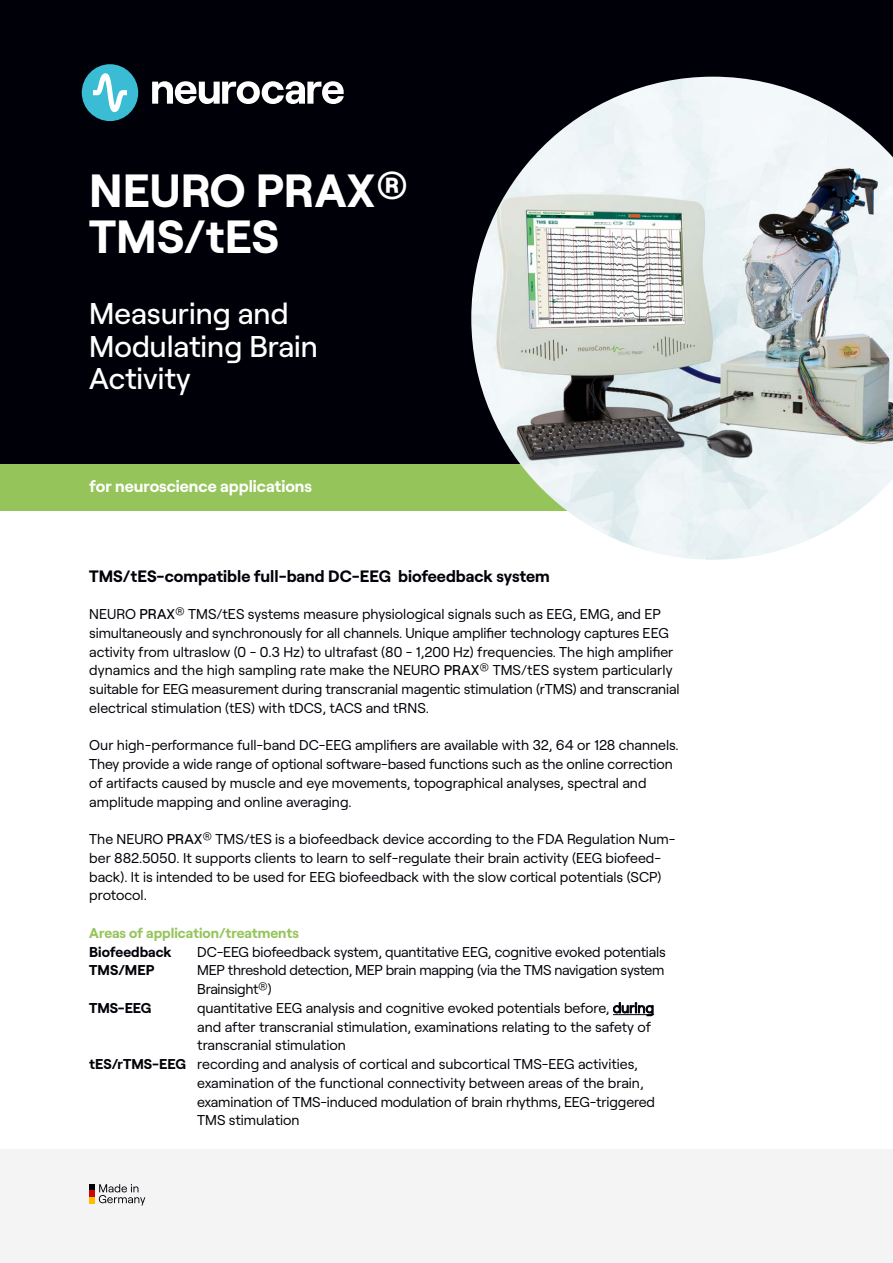
<style>
.page{position:relative;width:893px;height:1263px;background:#fff}
.page>*{position:absolute;margin:0;border:0;box-sizing:border-box;transform-origin:0 0}
.t1{font:700 46.5px/46.8px "Roobert";color:#fff}
.t2{font:500 30px/32.8px "Roobert";color:#fff}
.t3{font:700 16.5px "Roobert";color:#000008}
.t4{font:700 16.5px "Roobert";color:#fff}
.t5{font:14.25px/18.8px "Roobert";letter-spacing:-.005em;color:#000008}
.t6{font:700 14.25px "Roobert";color:#95c45a}
.t7{font:700 14.25px "Roobert";color:#000008}
.s1{font-weight:500}
.s2{font-weight:700}
</style>
<div class="page">
<div style="left:0;top:0;width:893px;height:464px;background:#000008"></div>
<svg style="left:152px;top:81px;width:192px;height:23px"></svg>
<div style="left:82px;top:64px;width:56px;height:57px;background:#3bbcd5;border-radius:50%"></div>
<svg style="left:93px;top:73px;width:34px;height:39px"></svg>
<div style="left:0;top:1149px;width:893px;height:114px;background:#f4f4f4"></div>
<div style="left:0;top:464px;width:573px;height:47px;background:#95c45a"></div>
<hr style="left:613px;top:1014px;width:41px;height:1px;background:#000008">
<svg style="left:89px;top:1184px;width:56px;height:21px"></svg>
<img style="left:471px;top:77px;width:422px;height:483px">
<h1 class="t1" style="left:89px;top:163px;width:320px">NEURO PRAX<sup>®<br></sup>TMS/tES</h1>
<h2 class="t2" style="left:89px;top:294px;width:230px">Measuring and<br>Modulating Brain<br>Activity</h2>
<p class="t4" style="left:89px;top:474px;width:224px">for neuroscience applications</p>
<p class="t3" style="left:89px;top:563px;width:462px">TMS/tES-compatible full-band DC-EEG biofeedback system</p>
<p class="t5" style="left:89px;top:603px;width:592px">NEURO <span class="s1">PRAX</span><sup>®</sup> TMS/tES systems measure physiological signals such as EEG, EMG, and EP simultaneously and synchronously for all channels. Unique amplifier technology captures EEG activity from ultraslow (0 - 0.3 Hz) to ultrafast (80 - 1,200 Hz) frequencies. The high amplifier dynamics and the high sampling rate make the NEURO <span class="s1">PRAX</span><sup>®</sup> TMS/tES system particularly suitable for EEG measurement during transcranial magentic stimulation (rTMS) and transcranial electrical stimulation (tES) with tDCS, tACS and tRNS.</p>
<p class="t5" style="left:89px;top:735px;width:591px">Our high-performance full-band DC-EEG amplifiers are available with 32, 64 or 128 channels.<br>They provide a wide range of optional software-based functions such as the online correction of artifacts caused by muscle and eye movements, topographical analyses, spectral and amplitude mapping and online averaging.</p>
<p class="t5" style="left:89px;top:828px;width:588px">The NEURO <span class="s1">PRAX</span><sup>®</sup> TMS/tES is a biofeedback device according to the FDA Regulation Num&shy;ber 882.5050. It supports clients to learn to self-regulate their brain activity (EEG biofeed&shy;back). It is intended to be used for EEG biofeedback with the slow cortical potentials (SCP) protocol.</p>
<p class="t6" style="left:89px;top:922px;width:211px">Areas of application/treatments</p>
<p class="t7" style="left:89px;top:940px;width:84px">Biofeedback</p>
<p class="t5" style="left:197px;top:941px;width:470px">DC-EEG biofeedback system, quantitative EEG, cognitive evoked potentials</p>
<p class="t7" style="left:89px;top:959px;width:67px">TMS/MEP</p>
<p class="t5" style="left:197px;top:960px;width:469px">MEP threshold detection, MEP brain mapping (via the TMS navigation system<br>Brainsight<sup>®</sup>)</p>
<p class="t7" style="left:89px;top:997px;width:64px">TMS-EEG</p>
<p class="t5" style="left:197px;top:997px;width:458px">quantitative EEG analysis and cognitive evoked potentials before, during</p>
<p class="t5" style="left:197px;top:1016px;width:455px">and after transcranial stimulation, examinations relating to the safety of</p>
<p class="t5" style="left:197px;top:1035px;width:150px">transcranial stimulation</p>
<p class="t5" style="left:89px;top:1054px;width:550px"><span class="s2">tES/rTMS-EEG</span> recording and analysis of cortical and subcortical TMS-EEG activities,</p>
<p class="t5" style="left:197px;top:1072px;width:448px">examination of the functional connectivity between areas of the brain,</p>
<p class="t5" style="left:197px;top:1091px;width:459px">examination of TMS-induced modulation of brain rhythms, EEG-triggered</p>
<p class="t5" style="left:197px;top:1110px;width:104px">TMS stimulation</p>
</div>
